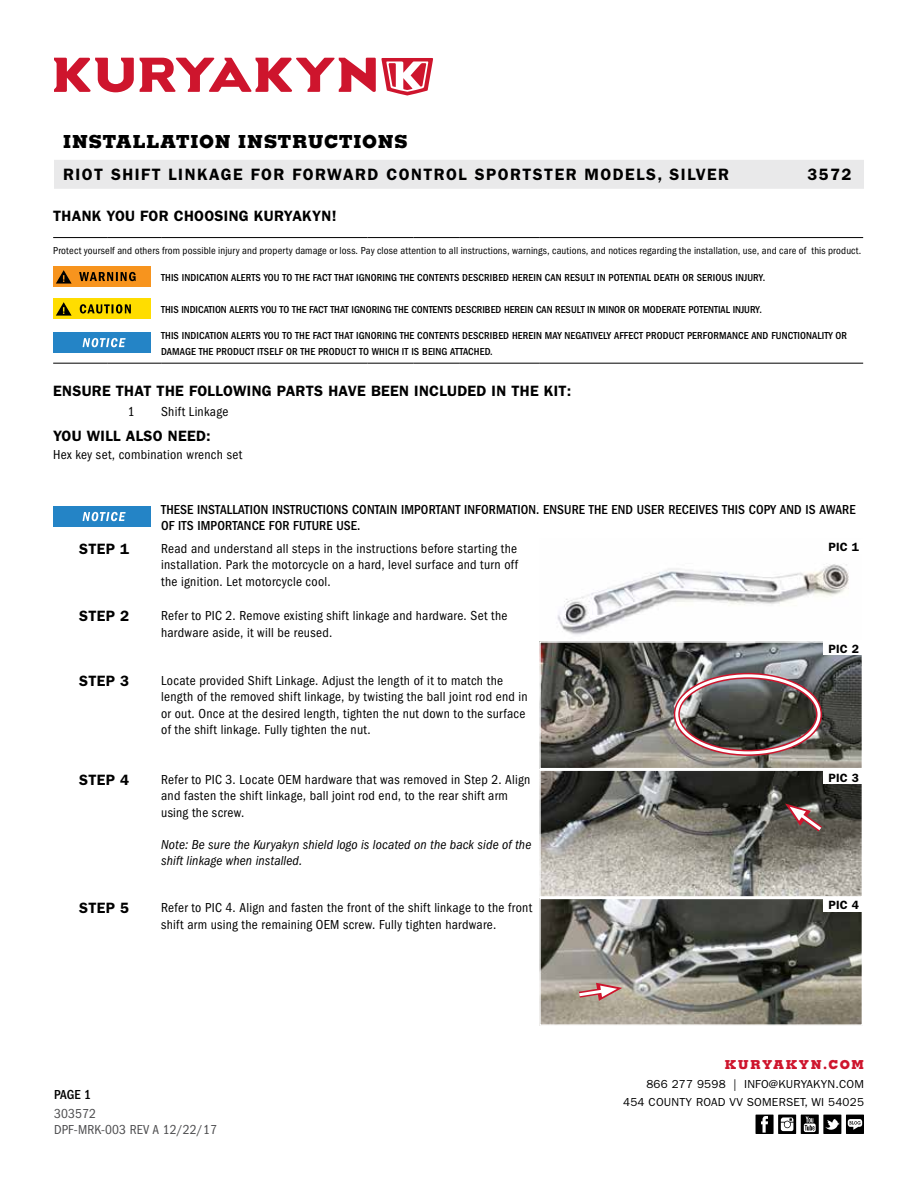
<style>
.page{position:relative;width:918px;height:1188px;background:#fff}
.page>*{position:absolute;margin:0;border:0;box-sizing:border-box;transform-origin:0 0}
.t1{font:800 18px "Memphis";letter-spacing:.04em;color:#000}
.t2{font:600 16.5px "Franklin Gothic";letter-spacing:.09em;color:#000}
.t3{font:600 15px "Franklin Gothic";letter-spacing:.02em;color:#000}
.t4{font:condensed 13.5px/16.5px "Franklin Gothic";letter-spacing:.02em;color:#000}
.t5{font:500 condensed 13.5px/15.8px "Franklin Gothic";letter-spacing:.01em;color:#000}
.t6{font:italic condensed 13.5px/15.8px "Franklin Gothic";letter-spacing:.01em;color:#000}
.t7{font:condensed 13.5px/15.8px "Franklin Gothic";letter-spacing:.01em;color:#4d4d4f}
.t8{font:800 12.3px "Memphis";letter-spacing:.12em;color:#ce152d}
.t9{font:600 12px "Franklin Gothic";letter-spacing:.02em;color:#000}
.t10{font:11.7px/18px "Franklin Gothic";letter-spacing:.02em;color:#000;text-align:right}
.t11{font:500 condensed 10.5px/15.8px "Franklin Gothic";letter-spacing:.01em;color:#000}
.t12{font:condensed 10.5px "Franklin Gothic";letter-spacing:.015em;color:#000}
</style>
<div class="page">
<svg style="left:54px;top:58px;width:379px;height:38px"></svg>
<div style="left:54px;top:160px;width:810px;height:29px;background:#e9e9ea"></div>
<div style="left:846px;top:1115px;width:18px;height:19px;background:#000"></div>
<svg style="left:848px;top:1119px;width:14px;height:11px"></svg>
<svg style="left:778px;top:1115px;width:18px;height:19px"></svg>
<svg style="left:781px;top:1117px;width:12px;height:14px"></svg>
<div style="left:756px;top:1115px;width:18px;height:19px;background:#000"></div>
<svg style="left:761px;top:1116px;width:7px;height:17px"></svg>
<svg style="left:801px;top:1115px;width:18px;height:19px"></svg>
<svg style="left:804px;top:1117px;width:12px;height:15px"></svg>
<div style="left:823px;top:1115px;width:18px;height:19px;background:#000"></div>
<svg style="left:825px;top:1119px;width:15px;height:11px"></svg>
<hr style="left:53px;top:237px;width:54px;height:1px;background:#000">
<hr style="left:107px;top:237px;width:54px;height:1px;background:#000">
<hr style="left:161px;top:237px;width:207px;height:1px;background:#000">
<hr style="left:368px;top:237px;width:45px;height:1px;background:#000">
<hr style="left:413px;top:237px;width:46px;height:1px;background:#000">
<hr style="left:459px;top:237px;width:80px;height:1px;background:#000">
<hr style="left:539px;top:237px;width:324px;height:1px;background:#000">
<hr style="left:53px;top:363px;width:54px;height:1px;background:#000">
<hr style="left:107px;top:363px;width:54px;height:1px;background:#000">
<hr style="left:161px;top:363px;width:207px;height:1px;background:#000">
<hr style="left:368px;top:363px;width:45px;height:1px;background:#000">
<hr style="left:413px;top:363px;width:46px;height:1px;background:#000">
<hr style="left:459px;top:363px;width:80px;height:1px;background:#000">
<hr style="left:539px;top:363px;width:324px;height:1px;background:#000">
<div style="left:53px;top:267px;width:97px;height:20px;background:#f7941e"></div>
<svg style="left:79px;top:272px;width:57px;height:9px"></svg>
<svg style="left:56px;top:270px;width:16px;height:14px"></svg>
<div style="left:53px;top:299px;width:97px;height:20px;background:#fd0"></div>
<svg style="left:56px;top:302px;width:16px;height:14px"></svg>
<svg style="left:80px;top:304px;width:51px;height:10px"></svg>
<div style="left:53px;top:333px;width:97px;height:20px;background:#2484c6"></div>
<svg style="left:83px;top:338px;width:43px;height:9px"></svg>
<div style="left:53px;top:507px;width:97px;height:20px;background:#2484c6"></div>
<svg style="left:83px;top:512px;width:43px;height:9px"></svg>
<img style="left:557px;top:563px;width:292px;height:72px">
<img style="left:542px;top:644px;width:318px;height:379px">
<div style="left:539px;top:641px;width:324px;height:128px;border:2px solid #fff"></div>
<div style="left:539px;top:769px;width:324px;height:129px;border:2px solid #fff"></div>
<div style="left:539px;top:898px;width:324px;height:128px;border:2px solid #fff"></div>
<div style="left:824px;top:642px;width:40px;height:13px;background:#fff"></div>
<div style="left:824px;top:771px;width:40px;height:13px;background:#fff"></div>
<div style="left:824px;top:898px;width:40px;height:14px;background:#fff"></div>
<svg style="left:785px;top:804px;width:44px;height:33px"></svg>
<svg style="left:572px;top:983px;width:50px;height:19px"></svg>
<div style="left:674px;top:673px;width:148px;height:83px;border:6px solid #ce152d;border-radius:50%"></div>
<div style="left:675px;top:674px;width:146px;height:80px;border:3px solid #fff;border-radius:50%"></div>
<h1 class="t1" style="left:63px;top:130px;width:346px">INSTALLATION INSTRUCTIONS</h1>
<p class="t2" style="left:63px;top:165px;width:668px">RIOT SHIFT LINKAGE FOR FORWARD CONTROL SPORTSTER MODELS, SILVER</p>
<p class="t2" style="left:807px;top:165px;width:46px">3572</p>
<p class="t3" style="left:53px;top:207px;width:285px">THANK YOU FOR CHOOSING KURYAKYN!</p>
<p class="t12" style="left:53px;top:245px;width:810px">Protect yourself and others from possible injury and property damage or loss. Pay close attention to all instructions, warnings, cautions, and notices regarding the installation, use, and care of this product.</p>
<p class="t11" style="left:161px;top:270px;width:606px">THIS INDICATION ALERTS YOU TO THE FACT THAT IGNORING THE CONTENTS DESCRIBED HEREIN CAN RESULT IN POTENTIAL DEATH OR SERIOUS INJURY.</p>
<p class="t11" style="left:161px;top:302px;width:602px">THIS INDICATION ALERTS YOU TO THE FACT THAT IGNORING THE CONTENTS DESCRIBED HEREIN CAN RESULT IN MINOR OR MODERATE POTENTIAL INJURY.</p>
<p class="t11" style="left:161px;top:328px;width:687px">THIS INDICATION ALERTS YOU TO THE FACT THAT IGNORING THE CONTENTS DESCRIBED HEREIN MAY NEGATIVELY AFFECT PRODUCT PERFORMANCE AND FUNCTIONALITY OR<br>DAMAGE THE PRODUCT ITSELF OR THE PRODUCT TO WHICH IT IS BEING ATTACHED.</p>
<p class="t3" style="left:53px;top:382px;width:520px">ENSURE THAT THE FOLLOWING PARTS HAVE BEEN INCLUDED IN THE KIT:</p>
<p class="t4" style="left:128px;top:404px;width:8px">1</p>
<p class="t4" style="left:161px;top:404px;width:69px">Shift Linkage</p>
<p class="t3" style="left:53px;top:427px;width:159px">YOU WILL ALSO NEED:</p>
<p class="t4" style="left:53px;top:447px;width:190px">Hex key set, combination wrench set</p>
<p class="t5" style="left:161px;top:502px;width:696px">THESE INSTALLATION INSTRUCTIONS CONTAIN IMPORTANT INFORMATION. ENSURE THE END USER RECEIVES THIS COPY AND IS AWARE<br>OF ITS IMPORTANCE FOR FUTURE USE.</p>
<p class="t3" style="left:79px;top:540px;width:52px">STEP 1</p>
<p class="t4" style="left:161px;top:540px;width:358px;text-align:justify">Read and understand all steps in the instructions before starting the installation. Park the motorcycle on a hard, level surface and turn off the ignition. Let motorcycle cool.</p>
<p class="t3" style="left:79px;top:607px;width:52px">STEP 2</p>
<p class="t4" style="left:161px;top:608px;width:348px">Refer to PIC 2. Remove existing shift linkage and hardware. Set the hardware aside, it will be reused.</p>
<p class="t3" style="left:79px;top:672px;width:52px">STEP 3</p>
<p class="t4" style="left:161px;top:672px;width:368px">Locate provided Shift Linkage. Adjust the length of it to match the length of the removed shift linkage, by twisting the ball joint rod end in or out. Once at the desired length, tighten the nut down to the surface of the shift linkage. Fully tighten the nut.</p>
<p class="t3" style="left:79px;top:771px;width:52px">STEP 4</p>
<p class="t4" style="left:161px;top:771px;width:371px">Refer to PIC 3. Locate OEM hardware that was removed in Step 2. Align and fasten the shift linkage, ball joint rod end, to the rear shift arm using the screw.</p>
<p class="t6" style="left:161px;top:837px;width:372px">Note: Be sure the Kuryakyn shield logo is located on the back side of the shift linkage when installed.</p>
<p class="t3" style="left:79px;top:899px;width:52px">STEP 5</p>
<p class="t4" style="left:161px;top:900px;width:373px">Refer to PIC 4. Align and fasten the front of the shift linkage to the front shift arm using the remaining OEM screw. Fully tighten hardware.</p>
<p class="t5" style="left:54px;top:1087px;width:39px">PAGE 1</p>
<p class="t7" style="left:54px;top:1106px;width:165px">303572<br>DPF-MRK-003 REV A 12/22/17</p>
<p class="t9" style="left:828px;top:540px;width:32px">PIC 1</p>
<p class="t9" style="left:828px;top:642px;width:32px">PIC 2</p>
<p class="t9" style="left:828px;top:771px;width:32px">PIC 3</p>
<p class="t9" style="left:828px;top:898px;width:32px">PIC 4</p>
<p class="t8" style="left:725px;top:1057px;width:141px">KURYAKYN.COM</p>
<p class="t10" style="left:623px;top:1076px;width:242px">866 277 9598 | INFO@KURYAKYN.COM<br>454 COUNTY ROAD VV SOMERSET, WI 54025</p>
</div>
